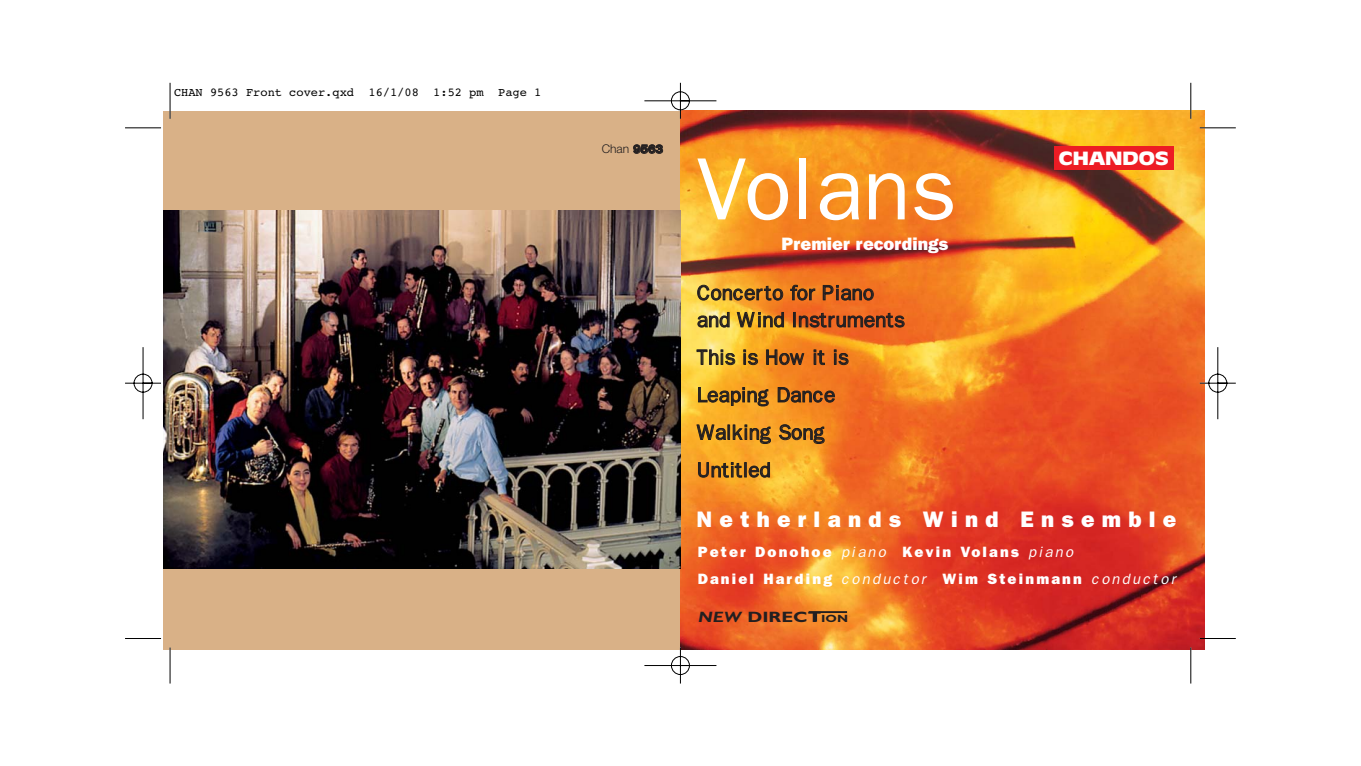
<style>
.page{position:relative;width:1361px;height:766px;background:#fff}
.page>*{position:absolute;margin:0;border:0;box-sizing:border-box;transform-origin:0 0}
.t1{font:88.65px "Franklin Gothic";color:#fff}
.t2{font:800 22.5px "Franklin Gothic";letter-spacing:.325em;color:#fff}
.t3{font:21px/37.5px "Franklin Gothic";letter-spacing:-.005em;color:#231f20}
.t4{font:800 18px "Franklin Gothic";color:#fff}
.t5{font:900 18px "Antique Olive";letter-spacing:-.02em;color:#fff;scale:1.29 1}
.t6{font:800 15px/27px "Franklin Gothic";letter-spacing:.145em;color:#fff}
.t7{font:700 15px "Gill Sans";color:#231f20;scale:1.25 1}
.t8{font:12px "Courier";color:#000}
.t9{font:300 12px "Helvetica Neue";color:#231f20}
.s1{font-weight:800}
.s2{font-weight:400;font-style:italic}
.s3{font-style:italic}
.s4{font-size:10.5px}
</style>
<div class="page">
<img style="left:125px;top:82px;width:1111px;height:601px">
<p class="t8" style="left:174px;top:89px;width:369px">CHAN 9563 Front cover.qxd 16/1/08 1:52 pm Page 1</p>
<p class="t9" style="left:602px;top:145px;width:63px">Chan <span class="s1">9563</span></p>
<h1 class="t1" style="left:696px;top:158px;width:260px">Volans</h1>
<p class="t4" style="left:781px;top:237px;width:168px">Premier recordings</p>
<p class="t3" style="left:697px;top:281px;width:209px;line-height:27px">Concerto for Piano and Wind Instruments</p>
<p class="t3" style="left:697px;top:340px;width:153px">This is How it is<br>Leaping Dance<br>Walking Song<br>Untitled</p>
<p class="t5" style="left:1058px;top:150px;width:87px">CHANDOS</p>
<p class="t2" style="left:696px;top:511px;width:481px">Netherlands Wind Ensemble</p>
<p class="t6" style="left:697px;top:539px;width:482px">Peter Donohoe <span class="s2">piano</span> Kevin Volans <span class="s2">piano<br></span>Daniel Harding <span class="s2">conductor</span> Wim Steinmann <span class="s2">conductor</span></p>
<p class="t7" style="left:698px;top:611px;width:121px"><span class="s3">NEW</span> DIRECT<span class="s4">ION</span></p>
</div>
